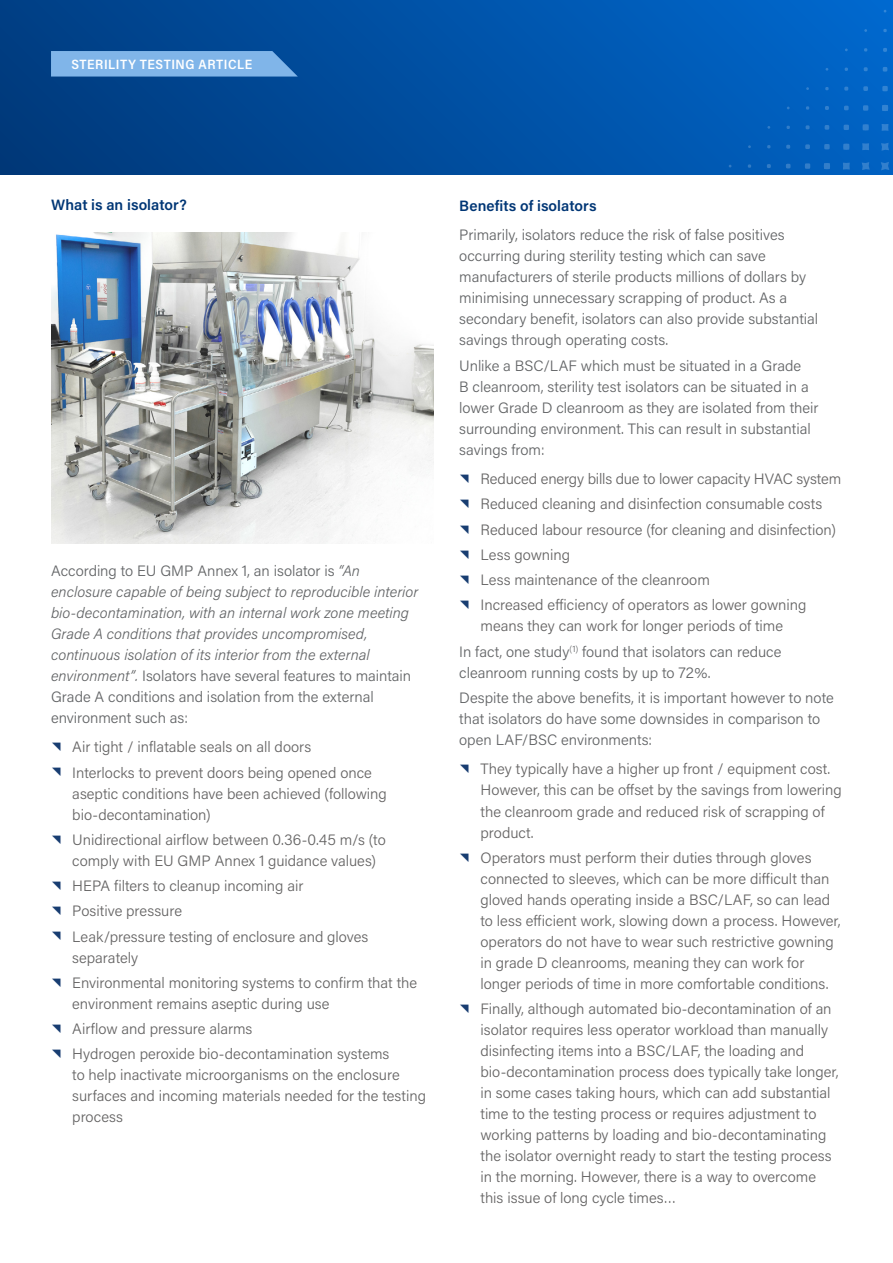
<style>
.page{position:relative;width:893px;height:1263px;background:#fff}
.page>*{position:absolute;margin:0;border:0;box-sizing:border-box;transform-origin:0 0}
.t1{font:300 15px/21px "Acumin Pro";color:#646363}
.t2{font:300 15px/21px "Acumin Pro";color:#616365}
.t3{font:italic 300 15px/21px "Acumin Pro";color:#616365}
.t4{font:600 15px "Acumin Pro";letter-spacing:.005em;color:#003675}
.t5{font:600 13.5px "Acumin Pro Semi Cond";letter-spacing:.04em;color:#fff}
.s1{font-style:normal}
.s2{color:#183d71}
.s3{color:#646363}
</style>
<div class="page">
<img style="left:51px;top:233px;width:383px;height:311px">
<div style="left:0;top:0;width:893px;height:174px;background:linear-gradient(to right,#003a7d,#0065c9)"></div>
<svg style="left:881px;top:162px;width:8px;height:8px"></svg>
<svg style="left:862px;top:162px;width:8px;height:8px"></svg>
<svg style="left:843px;top:163px;width:7px;height:7px"></svg>
<svg style="left:824px;top:163px;width:6px;height:6px"></svg>
<svg style="left:805px;top:163px;width:5px;height:6px"></svg>
<svg style="left:786px;top:164px;width:5px;height:5px"></svg>
<svg style="left:767px;top:164px;width:4px;height:4px"></svg>
<svg style="left:748px;top:164px;width:3px;height:4px"></svg>
<svg style="left:881px;top:143px;width:8px;height:8px"></svg>
<svg style="left:862px;top:143px;width:7px;height:7px"></svg>
<svg style="left:843px;top:144px;width:6px;height:6px"></svg>
<svg style="left:824px;top:144px;width:6px;height:6px"></svg>
<svg style="left:805px;top:144px;width:5px;height:5px"></svg>
<svg style="left:786px;top:144px;width:4px;height:5px"></svg>
<svg style="left:767px;top:145px;width:4px;height:4px"></svg>
<svg style="left:882px;top:124px;width:6px;height:7px"></svg>
<svg style="left:862px;top:124px;width:7px;height:6px"></svg>
<svg style="left:843px;top:124px;width:6px;height:6px"></svg>
<svg style="left:824px;top:125px;width:5px;height:5px"></svg>
<svg style="left:805px;top:125px;width:5px;height:5px"></svg>
<svg style="left:786px;top:125px;width:4px;height:4px"></svg>
<svg style="left:882px;top:105px;width:6px;height:6px"></svg>
<svg style="left:863px;top:105px;width:5px;height:6px"></svg>
<svg style="left:844px;top:105px;width:5px;height:6px"></svg>
<svg style="left:825px;top:106px;width:4px;height:4px"></svg>
<svg style="left:806px;top:106px;width:3px;height:4px"></svg>
<svg style="left:882px;top:86px;width:6px;height:5px"></svg>
<svg style="left:863px;top:86px;width:5px;height:5px"></svg>
<svg style="left:844px;top:86px;width:4px;height:5px"></svg>
<svg style="left:825px;top:87px;width:4px;height:3px"></svg>
<svg style="left:882px;top:67px;width:6px;height:5px"></svg>
<svg style="left:863px;top:67px;width:5px;height:4px"></svg>
<svg style="left:844px;top:67px;width:4px;height:4px"></svg>
<svg style="left:883px;top:48px;width:4px;height:4px"></svg>
<svg style="left:864px;top:48px;width:3px;height:4px"></svg>
<svg style="left:883px;top:29px;width:4px;height:3px"></svg>
<svg style="left:51px;top:51px;width:247px;height:26px;background:#76ade3"></svg>
<p class="t5" style="left:71px;top:55px;width:182px">STERILITY TESTING ARTICLE</p>
<p class="t4" style="left:51px;top:194px;width:137px">What is an isolator?</p>
<p class="t3" style="left:51px;top:559px;width:369px"><span class="s1">According to EU GMP Annex 1, an isolator is</span> “An enclosure capable of being subject to reproducible interior bio-decontamination, with an internal work zone meeting Grade A conditions that provides uncompromised, continuous isolation of its interior from the external environment”. <span class="s1">Isolators have several features to maintain Grade A conditions and isolation from the external environment such as:</span></p>
<p class="t1" style="left:51px;top:734px;width:322px;line-height:25.2px"><span class="s2">◥</span> Air tight / inflatable seals on all doors<br><span class="s2">◥</span> Interlocks to prevent doors being opened once</p>
<p class="t1" style="left:72px;top:782px;width:316px">aseptic conditions have been achieved (following bio-decontamination)</p>
<p class="t1" style="left:72px;top:828px;width:315px;text-indent:-21px"><span class="s2">◥</span> Unidirectional airflow between 0.36-0.45 m/s (to comply with EU GMP Annex 1 guidance values)</p>
<p class="t1" style="left:51px;top:873px;width:319px;line-height:25.2px"><span class="s2">◥</span> HEPA filters to cleanup incoming air<br><span class="s2">◥</span> Positive pressure<br><span class="s2">◥</span> Leak/pressure testing of enclosure and gloves</p>
<p class="t1" style="left:51px;top:944px;width:368px;line-height:25.2px;text-indent:21px">separately<br><span class="s2">◥</span> Environmental monitoring systems to confirm that the</p>
<p class="t1" style="left:51px;top:990px;width:340px;line-height:25.2px;text-indent:21px">environment remains aseptic during use<br><span class="s2">◥</span> Airflow and pressure alarms<br><span class="s2">◥</span> Hydrogen peroxide bio-decontamination systems</p>
<p class="t1" style="left:72px;top:1064px;width:355px">to help inactivate microorganisms on the enclosure surfaces and incoming materials needed for the testing process</p>
<p class="t4" style="left:459px;top:195px;width:139px">Benefits of isolators</p>
<p class="t2" style="left:459px;top:224px;width:360px">Primarily, isolators reduce the risk of false positives occurring during sterility testing which can save manufacturers of sterile products millions of dollars by minimising unnecessary scrapping of product. As a secondary benefit, isolators can also provide substantial savings through operating costs.</p>
<p class="t2" style="left:459px;top:354px;width:361px">Unlike a BSC/LAF which must be situated in a Grade<br>B cleanroom, sterility test isolators can be situated in a lower Grade D cleanroom as they are isolated from their surrounding environment. This can result in substantial savings from:</p>
<p class="t1" style="left:459px;top:466px;width:384px;line-height:25.2px"><span class="s2">◥</span> Reduced energy bills due to lower capacity HVAC system <span class="s2">◥</span> Reduced cleaning and disinfection consumable costs<br><span class="s2">◥</span> Reduced labour resource (for cleaning and disinfection) <span class="s2">◥</span> Less gowning<br><span class="s2">◥</span> Less maintenance of the cleanroom<br><span class="s2">◥</span> Increased efficiency of operators as lower gowning</p>
<p class="t2" style="left:459px;top:613px;width:325px;line-height:25.2px;text-align:right"><span class="s3">means they can work for longer periods of time<br></span>In fact, one study<sup>(1)</sup> found that isolators can reduce</p>
<p class="t2" style="left:459px;top:659px;width:376px;line-height:25.2px">cleanroom running costs by up to 72%.<br>Despite the above benefits, it is important however to note</p>
<p class="t2" style="left:459px;top:708px;width:363px">that isolators do have some downsides in comparison to open LAF/BSC environments:</p>
<p class="t1" style="left:480px;top:758px;width:363px;text-indent:-21px"><span class="s2">◥</span> They typically have a higher up front / equipment cost.<br>However, this can be offset by the savings from lowering the cleanroom grade and reduced risk of scrapping of product.</p>
<p class="t1" style="left:480px;top:846px;width:362px;text-indent:-21px"><span class="s2">◥</span> Operators must perform their duties through gloves connected to sleeves, which can be more difficult than gloved hands operating inside a BSC/LAF, so can lead to less efficient work, slowing down a process. However, operators do not have to wear such restrictive gowning in grade D cleanrooms, meaning they can work for longer periods of time in more comfortable conditions.</p>
<p class="t1" style="left:480px;top:998px;width:360px;text-indent:-21px"><span class="s2">◥</span> Finally, although automated bio-decontamination of an isolator requires less operator workload than manually disinfecting items into a BSC/LAF, the loading and bio-decontamination process does typically take longer, in some cases taking hours, which can add substantial time to the testing process or requires adjustment to working patterns by loading and bio-decontaminating the isolator overnight ready to start the testing process in the morning. However, there is a way to overcome this issue of long cycle times…</p>
</div>
